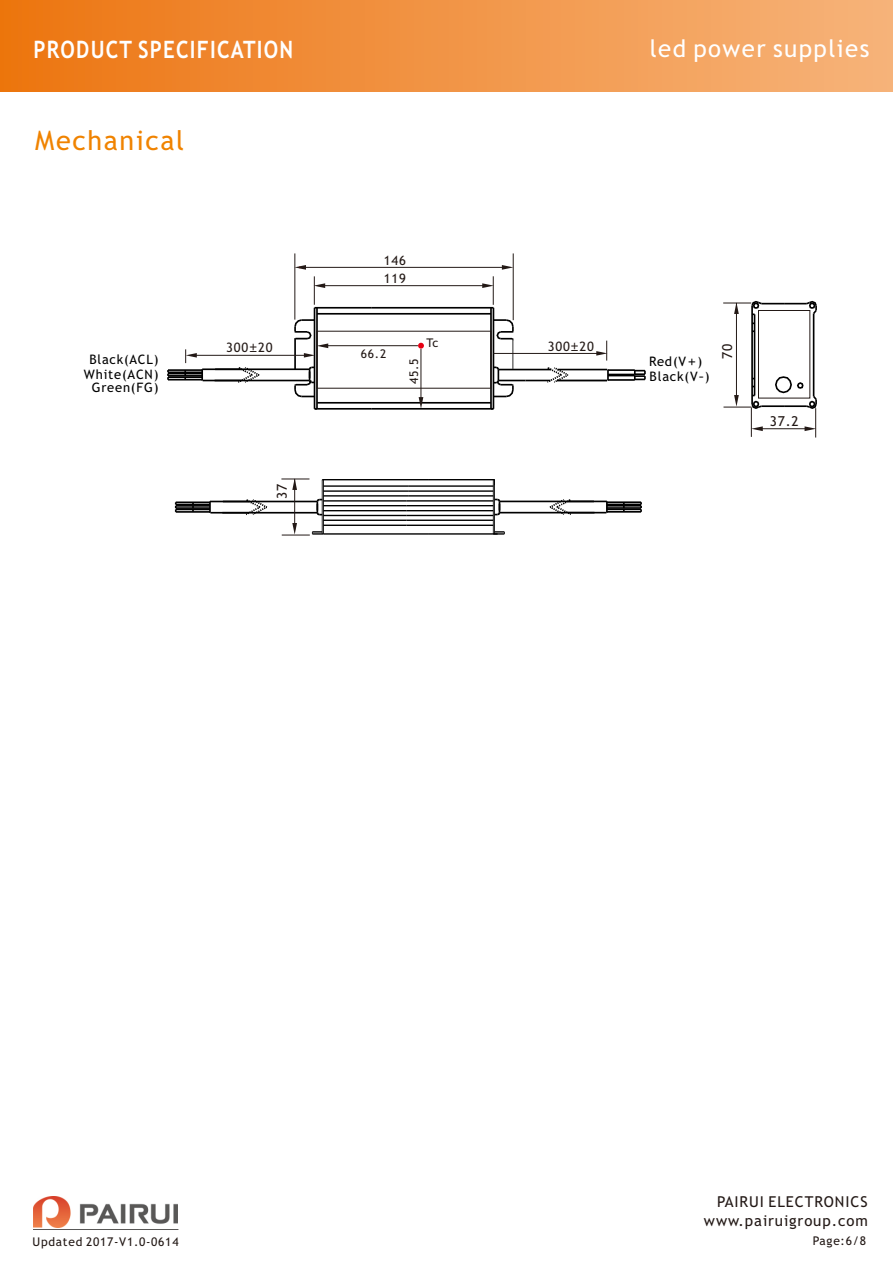
<style>
.page{position:relative;width:893px;height:1263px;background:#fff}
.page>*{position:absolute;margin:0;border:0;box-sizing:border-box;transform-origin:0 0}
.t1{font:27px "Trebuchet MS";letter-spacing:.06em;color:#f08300}
.t2{font:700 24px "Trebuchet MS";letter-spacing:.06em;color:#fff;scale:.86 1}
.t3{font:24px "Trebuchet MS";letter-spacing:.06em;color:#fff}
.t4{font:15px "Trebuchet MS";letter-spacing:.06em;color:#231916}
.t5{font:13.65px "Trebuchet MS";color:#231916}
.t6{font:13.05px/14px "Trebuchet MS";letter-spacing:.06em;color:#000}
.t7{font:13.05px/18.6px "Trebuchet MS";letter-spacing:.06em;color:#231916}
.t8{font:12px "Trebuchet MS";letter-spacing:.06em;color:#231916}
.s1{font-family:"Microsoft Ya Hei"}
</style>
<div class="page">
<div style="left:0;top:0;width:893px;height:91px;background:linear-gradient(to right,#ec7511,#f6b47b)"></div>
<img style="left:33px;top:1196px;width:144px;height:31px">
<hr style="left:33px;top:1229px;width:145px;height:1px;background:#595857">
<hr style="left:751px;top:306px;width:2px;height:98px;background:#000">
<hr style="left:761px;top:405px;width:23px;height:2px;background:#000">
<hr style="left:754px;top:314px;width:1px;height:81px;background:#000">
<hr style="left:813px;top:313px;width:1px;height:83px;background:#000">
<svg style="left:752px;top:426px;width:11px;height:5px"></svg>
<hr style="left:757px;top:428px;width:51px;height:1px;background:#231916">
<hr style="left:751px;top:407px;width:1px;height:30px;background:#231916">
<svg style="left:774px;top:375px;width:43px;height:62px"></svg>
<hr style="left:736px;top:303px;width:1px;height:98px;background:#231916">
<svg style="left:723px;top:300px;width:94px;height:16px"></svg>
<svg style="left:723px;top:395px;width:40px;height:15px"></svg>
<hr style="left:323px;top:533px;width:106px;height:1px;background:#000">
<hr style="left:429px;top:533px;width:69px;height:1px;background:#000">
<hr style="left:323px;top:480px;width:1px;height:54px;background:#000">
<hr style="left:322px;top:479px;width:107px;height:1px;background:#000">
<hr style="left:429px;top:479px;width:66px;height:1px;background:#000">
<hr style="left:322px;top:480px;width:1px;height:54px;background:#000">
<hr style="left:493px;top:480px;width:1px;height:54px;background:#000">
<svg style="left:493px;top:531px;width:12px;height:3px"></svg>
<hr style="left:494px;top:480px;width:1px;height:54px;background:#000">
<hr style="left:323px;top:525px;width:84px;height:1px;background:#000">
<hr style="left:407px;top:525px;width:86px;height:1px;background:#000">
<hr style="left:323px;top:520px;width:84px;height:1px;background:#000">
<hr style="left:407px;top:520px;width:86px;height:1px;background:#000">
<hr style="left:323px;top:515px;width:84px;height:1px;background:#000">
<hr style="left:407px;top:515px;width:86px;height:1px;background:#000">
<hr style="left:323px;top:510px;width:84px;height:1px;background:#000">
<hr style="left:407px;top:510px;width:86px;height:1px;background:#000">
<hr style="left:323px;top:505px;width:84px;height:1px;background:#000">
<hr style="left:407px;top:505px;width:86px;height:1px;background:#000">
<hr style="left:323px;top:500px;width:84px;height:1px;background:#000">
<hr style="left:407px;top:500px;width:86px;height:1px;background:#000">
<hr style="left:323px;top:495px;width:86px;height:1px;background:#000">
<hr style="left:409px;top:495px;width:84px;height:1px;background:#000">
<hr style="left:323px;top:490px;width:86px;height:2px;background:#000">
<hr style="left:409px;top:491px;width:84px;height:1px;background:#000">
<hr style="left:323px;top:485px;width:86px;height:2px;background:#000">
<hr style="left:409px;top:485px;width:84px;height:2px;background:#000">
<hr style="left:314px;top:308px;width:1px;height:101px;background:#000">
<hr style="left:294px;top:338px;width:2px;height:31px;background:#000">
<hr style="left:316px;top:308px;width:2px;height:101px;background:#000">
<hr style="left:314px;top:307px;width:58px;height:1px;background:#000">
<hr style="left:372px;top:307px;width:121px;height:1px;background:#000">
<hr style="left:493px;top:308px;width:1px;height:101px;background:#000">
<hr style="left:512px;top:340px;width:2px;height:29px;background:#000">
<svg style="left:494px;top:318px;width:20px;height:24px"></svg>
<hr style="left:490px;top:308px;width:2px;height:101px;background:#000">
<hr style="left:315px;top:408px;width:57px;height:1px;background:#000">
<hr style="left:372px;top:408px;width:121px;height:1px;background:#000">
<hr style="left:215px;top:368px;width:95px;height:2px;background:#000">
<hr style="left:202px;top:369px;width:40px;height:1px;background:#000">
<svg style="left:201px;top:369px;width:2px;height:11px"></svg>
<hr style="left:203px;top:380px;width:38px;height:1px;background:#000">
<hr style="left:215px;top:380px;width:95px;height:1px;background:#000">
<hr style="left:168px;top:373px;width:34px;height:1px;background:#000">
<svg style="left:236px;top:367px;width:25px;height:16px"></svg>
<svg style="left:293px;top:365px;width:21px;height:33px"></svg>
<hr style="left:317px;top:313px;width:174px;height:1px;background:#000">
<hr style="left:317px;top:402px;width:174px;height:1px;background:#000">
<hr style="left:168px;top:375px;width:34px;height:2px;background:#000">
<hr style="left:168px;top:376px;width:34px;height:2px;background:#000">
<hr style="left:168px;top:379px;width:34px;height:1px;background:#000">
<hr style="left:168px;top:369px;width:34px;height:2px;background:#000">
<hr style="left:168px;top:371px;width:34px;height:2px;background:#000">
<svg style="left:167px;top:370px;width:2px;height:10px"></svg>
<hr style="left:192px;top:355px;width:115px;height:1px;background:#231916">
<svg style="left:185px;top:349px;width:12px;height:14px"></svg>
<hr style="left:302px;top:267px;width:205px;height:1px;background:#231916">
<svg style="left:294px;top:265px;width:12px;height:5px"></svg>
<hr style="left:318px;top:285px;width:167px;height:1px;background:#231916">
<svg style="left:502px;top:265px;width:11px;height:5px"></svg>
<hr style="left:295px;top:253px;width:1px;height:67px;background:#231916">
<hr style="left:513px;top:253px;width:1px;height:67px;background:#231916">
<svg style="left:314px;top:276px;width:11px;height:29px"></svg>
<svg style="left:482px;top:276px;width:12px;height:29px"></svg>
<hr style="left:493px;top:353px;width:109px;height:1px;background:#231916">
<svg style="left:596px;top:341px;width:11px;height:20px"></svg>
<hr style="left:557px;top:369px;width:50px;height:1px;background:#000">
<hr style="left:557px;top:380px;width:50px;height:1px;background:#000">
<hr style="left:608px;top:379px;width:27px;height:2px;background:#000">
<hr style="left:608px;top:369px;width:27px;height:2px;background:#000">
<svg style="left:494px;top:365px;width:75px;height:33px"></svg>
<svg style="left:607px;top:370px;width:39px;height:10px"></svg>
<div style="left:758px;top:310px;width:52px;height:88px;border:1px solid #231916"></div>
<svg style="left:418px;top:343px;width:6px;height:6px"></svg>
<hr style="left:223px;top:501px;width:94px;height:1px;background:#000">
<hr style="left:210px;top:501px;width:39px;height:1px;background:#000">
<svg style="left:209px;top:502px;width:2px;height:10px"></svg>
<hr style="left:210px;top:512px;width:39px;height:1px;background:#000">
<hr style="left:222px;top:512px;width:95px;height:1px;background:#000">
<hr style="left:176px;top:505px;width:34px;height:2px;background:#000">
<svg style="left:244px;top:499px;width:25px;height:16px"></svg>
<svg style="left:315px;top:497px;width:7px;height:20px"></svg>
<hr style="left:176px;top:507px;width:34px;height:2px;background:#000">
<hr style="left:176px;top:509px;width:34px;height:1px;background:#000">
<hr style="left:176px;top:511px;width:34px;height:2px;background:#000">
<hr style="left:176px;top:501px;width:34px;height:2px;background:#000">
<hr style="left:176px;top:504px;width:34px;height:1px;background:#000">
<svg style="left:175px;top:502px;width:2px;height:10px"></svg>
<hr style="left:499px;top:501px;width:95px;height:1px;background:#000">
<hr style="left:568px;top:501px;width:39px;height:1px;background:#000">
<svg style="left:606px;top:501px;width:2px;height:12px"></svg>
<hr style="left:568px;top:512px;width:38px;height:1px;background:#000">
<hr style="left:499px;top:512px;width:95px;height:1px;background:#000">
<hr style="left:607px;top:505px;width:34px;height:2px;background:#000">
<svg style="left:548px;top:499px;width:25px;height:16px"></svg>
<svg style="left:495px;top:498px;width:7px;height:18px"></svg>
<hr style="left:607px;top:507px;width:34px;height:2px;background:#000">
<hr style="left:607px;top:508px;width:34px;height:2px;background:#000">
<hr style="left:607px;top:511px;width:34px;height:2px;background:#000">
<hr style="left:607px;top:501px;width:34px;height:2px;background:#000">
<hr style="left:607px;top:504px;width:34px;height:1px;background:#000">
<svg style="left:640px;top:502px;width:2px;height:10px"></svg>
<hr style="left:294px;top:479px;width:1px;height:51px;background:#231916">
<svg style="left:281px;top:478px;width:28px;height:12px"></svg>
<svg style="left:282px;top:523px;width:41px;height:13px"></svg>
<hr style="left:321px;top:345px;width:97px;height:1px;background:#231916">
<svg style="left:293px;top:318px;width:35px;height:40px"></svg>
<hr style="left:421px;top:349px;width:1px;height:50px;background:#231916">
<svg style="left:419px;top:397px;width:4px;height:11px"></svg>
<h2 class="t2" style="left:33px;top:40px;width:304px">PRODUCT SPECIFICATION</h2>
<h2 class="t3" style="left:650px;top:39px;width:221px">led power supplies</h2>
<h1 class="t1" style="left:35px;top:131px;width:150px">Mechanical</h1>
<p class="t6" style="left:84px;top:354px;width:76px;text-align:right">Black(ACL)<br>White(ACN)<br>Green(FG)</p>
<p class="t7" style="left:226px;top:339px;width:48px">300<span class="s1">±</span>20</p>
<p class="t5" style="left:277px;top:498px;width:17px;rotate:-90deg">37</p>
<p class="t7" style="left:384px;top:252px;width:24px">146<br>119</p>
<p class="t8" style="left:361px;top:349px;width:27px">66.2</p>
<p class="t8" style="left:409px;top:384px;width:27px;rotate:-90deg">45.5</p>
<p class="t8" style="left:426px;top:338px;width:14px">Tc</p>
<p class="t7" style="left:548px;top:338px;width:48px">300<span class="s1">±</span>20</p>
<p class="t6" style="left:649px;top:355px;width:62px;line-height:14.9px">Red(V<span class="s1">+</span>)<br>Black(V<span class="s1">-</span>)</p>
<p class="t5" style="left:722px;top:359px;width:17px;rotate:-90deg">70</p>
<p class="t5" style="left:770px;top:416px;width:31px">37.2</p>
<p class="t8" style="left:33px;top:1237px;width:147px">Updated 2017-V1.0-0614</p>
<p class="t4" style="left:717px;top:1196px;width:152px">PAIRUI ELECTRONICS</p>
<p class="t4" style="left:704px;top:1215px;width:165px">www.pairuigroup.com</p>
<p class="t8" style="left:813px;top:1236px;width:55px">Page:6/8</p>
</div>
